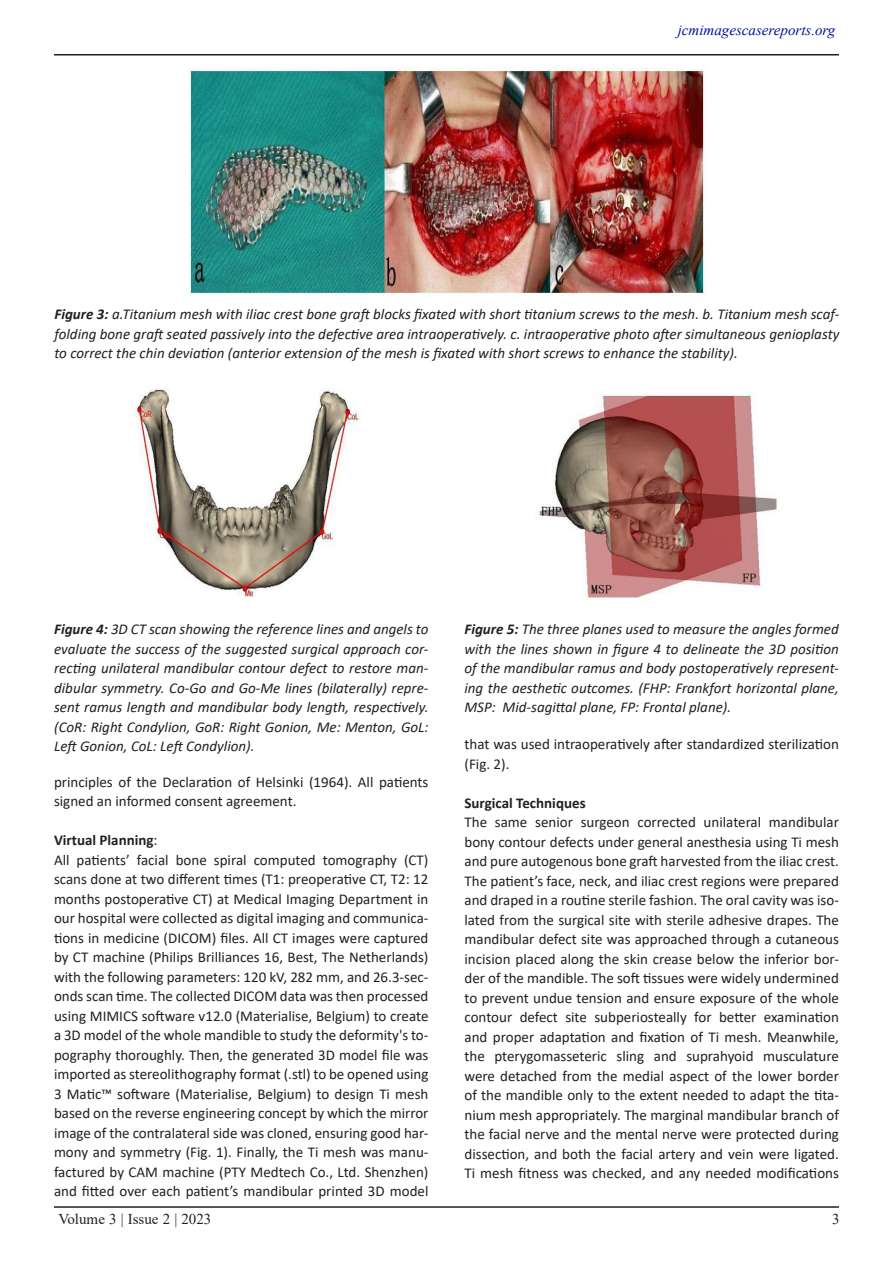
<style>
.page{position:relative;width:893px;height:1263px;background:#fff}
.page>*{position:absolute;margin:0;border:0;box-sizing:border-box;transform-origin:0 0}
.Paragraph_Style_1{font:15px/19.5px "Calibri";color:#231f20}
.fig_tittle{font:italic 15px/19.5px "Calibri";color:#231f20;text-align:justify}
.Paragraph_Style_1-2{font:700 15px "Calibri";color:#231f20}
.t1{font:italic 15px "Times New Roman";color:#001495}
.t2{font:15px "Times New Roman";color:#231f20}
.s1{font-weight:700}
.s2{font-weight:400}
</style>
<div class="page">
<hr style="left:54px;top:54px;width:785px;height:2px;background:#231f20">
<hr style="left:54px;top:1206px;width:785px;height:2px;background:#231f20">
<img style="left:189px;top:68px;width:517px;height:228px">
<img style="left:132px;top:389px;width:228px;height:208px">
<img style="left:539px;top:393px;width:238px;height:206px">
<p class="t1" style="left:678px;top:20px;width:159px">jcmimagescasereports.org</p>
<p class="fig_tittle" style="left:54px;top:304px;width:786px"><span class="s1">Figure 3:</span> a.Titanium mesh with iliac crest bone graft blocks fixated with short titanium screws to the mesh. b. Titanium mesh scaf&shy;folding bone graft seated passively into the defective area intraoperatively. c. intraoperative photo after simultaneous genioplasty to correct the chin deviation (anterior extension of the mesh is fixated with short screws to enhance the stability).</p>
<p class="fig_tittle" style="left:54px;top:619px;width:376px"><span class="s1">Figure 4:</span> 3D CT scan showing the reference lines and angels to evaluate the success of the suggested surgical approach cor&shy;recting unilateral mandibular contour defect to restore man&shy;dibular symmetry. Co-Go and Go-Me lines (bilaterally) repre&shy;sent ramus length and mandibular body length, respectively. (CoR: Right Condylion, GoR: Right Gonion, Me: Menton, GoL:<br>Left Gonion, CoL: Left Condylion).</p>
<p class="fig_tittle" style="left:464px;top:619px;width:376px"><span class="s1">Figure 5:</span> The three planes used to measure the angles formed with the lines shown in figure 4 to delineate the 3D position of the mandibular ramus and body postoperatively represent&shy;ing the aesthetic outcomes. (FHP: Frankfort horizontal plane, MSP: Mid-sagittal plane, FP: Frontal plane).</p>
<p class="Paragraph_Style_1" style="left:54px;top:771px;width:376px">principles of the Declaration of Helsinki (1964). All patients signed an informed consent agreement.</p>
<p class="Paragraph_Style_1-2" style="left:54px;top:829px;width:105px">Virtual Planning<span class="s2">:</span></p>
<p class="Paragraph_Style_1" style="left:54px;top:849px;width:376px;text-align:justify">All patients’ facial bone spiral computed tomography (CT) scans done at two different times (T1: preoperative CT, T2: 12 months postoperative CT) at Medical Imaging Department in our hospital were collected as digital imaging and communica&shy;tions in medicine (DICOM) files. All CT images were captured by CT machine (Philips Brilliances 16, Best, The Netherlands) with the following parameters: 120 kV, 282 mm, and 26.3-sec&shy;onds scan time. The collected DICOM data was then processed using MIMICS software v12.0 (Materialise, Belgium) to create a 3D model of the whole mandible to study the deformity's to&shy;pography thoroughly. Then, the generated 3D model file was imported as stereolithography format (.stl) to be opened using 3 Matic™ software (Materialise, Belgium) to design Ti mesh based on the reverse engineering concept by which the mirror image of the contralateral side was cloned, ensuring good har&shy;mony and symmetry (Fig. 1). Finally, the Ti mesh was manu&shy;factured by CAM machine (PTY Medtech Co., Ltd. Shenzhen) and fitted over each patient’s mandibular printed 3D model</p>
<p class="Paragraph_Style_1" style="left:464px;top:734px;width:376px">that was used intraoperatively after standardized sterilization (Fig. 2).</p>
<p class="Paragraph_Style_1-2" style="left:464px;top:792px;width:123px">Surgical Techniques</p>
<p class="Paragraph_Style_1" style="left:464px;top:812px;width:376px;text-align:justify">The same senior surgeon corrected unilateral mandibular bony contour defects under general anesthesia using Ti mesh and pure autogenous bone graft harvested from the iliac crest.<br>The patient’s face, neck, and iliac crest regions were prepared and draped in a routine sterile fashion. The oral cavity was iso&shy;lated from the surgical site with sterile adhesive drapes. The mandibular defect site was approached through a cutaneous incision placed along the skin crease below the inferior bor&shy;der of the mandible. The soft tissues were widely undermined to prevent undue tension and ensure exposure of the whole contour defect site subperiosteally for better examination and proper adaptation and fixation of Ti mesh. Meanwhile, the pterygomasseteric sling and suprahyoid musculature were detached from the medial aspect of the lower border of the mandible only to the extent needed to adapt the tita&shy;nium mesh appropriately. The marginal mandibular branch of the facial nerve and the mental nerve were protected during dissection, and both the facial artery and vein were ligated.<br>Ti mesh fitness was checked, and any needed modifications</p>
<p class="t2" style="left:59px;top:1208px;width:154px">Volume 3 | Issue 2 | 2023</p>
<p class="t2" style="left:832px;top:1208px;width:9px">3</p>
</div>
